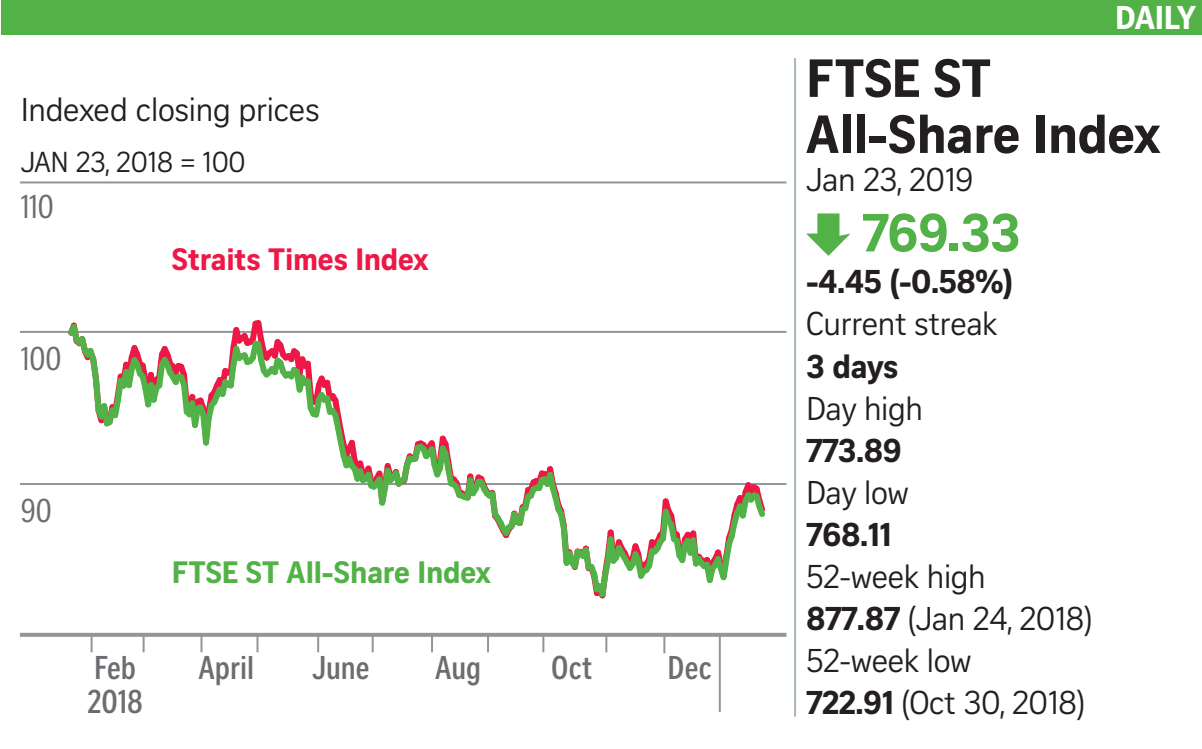
<style>
.page{position:relative;width:1202px;height:749px;background:#fff}
.page>*{position:absolute;margin:0;border:0;box-sizing:border-box;transform-origin:0 0}
.t1{font:700 52px/56px "Curator Serp Text";letter-spacing:-.01em;color:#231f20}
.t2{font:700 52px "Curator Serp Text";color:#52b147}
.t3{font:32px/42px "Curator Serp Text";letter-spacing:-.015em;color:#231f20}
.t4{font:700 32px "Curator Serp Text";letter-spacing:-.015em;color:#231f20}
.t5{font:700 32px "Curator Head Cond ST Semi";color:#6c6d70}
.t6{font:32px "Curator Head Cond ST Regular";color:#6c6d70}
.t7{font:700 32px "Curator Serp Text";letter-spacing:-.02em;color:#fff}
.t8{font:30px "Curator Head ST Bold";letter-spacing:-.01em;color:#52b147}
.t9{font:30px "Curator Head ST Bold";letter-spacing:-.01em;color:#ed1845}
.t10{font:28px "Curator Serp Text";letter-spacing:-.01em;color:#231f20}
.s1{font-weight:700}
</style>
<div class="page">
<div style="left:1px;top:0;width:1201px;height:34px;background:#52b147"></div>
<svg style="left:806px;top:213px;width:44px;height:43px"></svg>
<hr style="left:794px;top:58px;width:2px;height:658px;background:#a8b7b6">
<svg style="left:20px;top:632px;width:766px;height:4px;background:#a9aaad"></svg>
<hr style="left:20px;top:331px;width:766px;height:2px;background:#939598">
<hr style="left:20px;top:181px;width:766px;height:2px;background:#939598">
<hr style="left:20px;top:483px;width:766px;height:2px;background:#939598">
<hr style="left:719px;top:634px;width:2px;height:77px;background:#939598">
<svg style="left:143px;top:634px;width:2px;height:18px"></svg>
<svg style="left:91px;top:634px;width:2px;height:18px"></svg>
<svg style="left:200px;top:634px;width:2px;height:18px"></svg>
<svg style="left:256px;top:634px;width:2px;height:18px"></svg>
<svg style="left:317px;top:634px;width:2px;height:18px"></svg>
<svg style="left:372px;top:634px;width:2px;height:18px"></svg>
<svg style="left:431px;top:634px;width:2px;height:18px"></svg>
<svg style="left:487px;top:634px;width:2px;height:18px"></svg>
<svg style="left:542px;top:634px;width:2px;height:18px"></svg>
<svg style="left:605px;top:634px;width:2px;height:18px"></svg>
<svg style="left:663px;top:635px;width:2px;height:18px"></svg>
<svg style="left:63px;top:320px;width:707px;height:279px"></svg>
<p class="t3" style="left:21px;top:89px;width:300px">Indexed closing prices</p>
<p class="t10" style="left:21px;top:146px;width:226px">JAN 23, 2018 = 100</p>
<p class="t6" style="left:21px;top:189px;width:34px">110</p>
<p class="t6" style="left:21px;top:341px;width:42px">100</p>
<p class="t9" style="left:172px;top:241px;width:258px">Straits Times Index</p>
<p class="t6" style="left:21px;top:493px;width:32px">90</p>
<p class="t8" style="left:172px;top:553px;width:321px">FTSE ST All-Share Index</p>
<p class="t5" style="left:94px;top:650px;width:43px">Feb</p>
<p class="t5" style="left:312px;top:650px;width:59px">June</p>
<p class="t5" style="left:435px;top:650px;width:48px">Aug</p>
<p class="t5" style="left:551px;top:650px;width:43px">Oct</p>
<p class="t5" style="left:668px;top:650px;width:46px">Dec</p>
<p class="t5" style="left:88px;top:684px;width:57px">2018</p>
<p class="t5" style="left:198px;top:650px;width:57px">April</p>
<p class="t7" style="left:1115px;top:-2px;width:82px">DAILY</p>
<h1 class="t1" style="left:806px;top:50px;width:356px">FTSE ST<br>All-Share Index</h1>
<p class="t3" style="left:806px;top:159px;width:169px">Jan 23, 2019</p>
<h1 class="t2" style="left:862px;top:201px;width:160px">769.33</h1>
<p class="t4" style="left:806px;top:262px;width:208px">-4.45 (-0.58%)</p>
<p class="t3" style="left:806px;top:303px;width:193px">Current streak</p>
<p class="t4" style="left:806px;top:346px;width:94px">3 days</p>
<p class="t3" style="left:806px;top:387px;width:118px">Day high</p>
<p class="t4" style="left:806px;top:430px;width:97px">773.89</p>
<p class="t3" style="left:806px;top:471px;width:104px">Day low</p>
<p class="t4" style="left:806px;top:514px;width:87px">768.11</p>
<p class="t3" style="left:806px;top:555px;width:288px">52-week high<br><span class="s1">877.87</span> (Jan 24, 2018)<br>52-week low<br><span class="s1">722.91</span> (Oct 30, 2018)</p>
</div>
